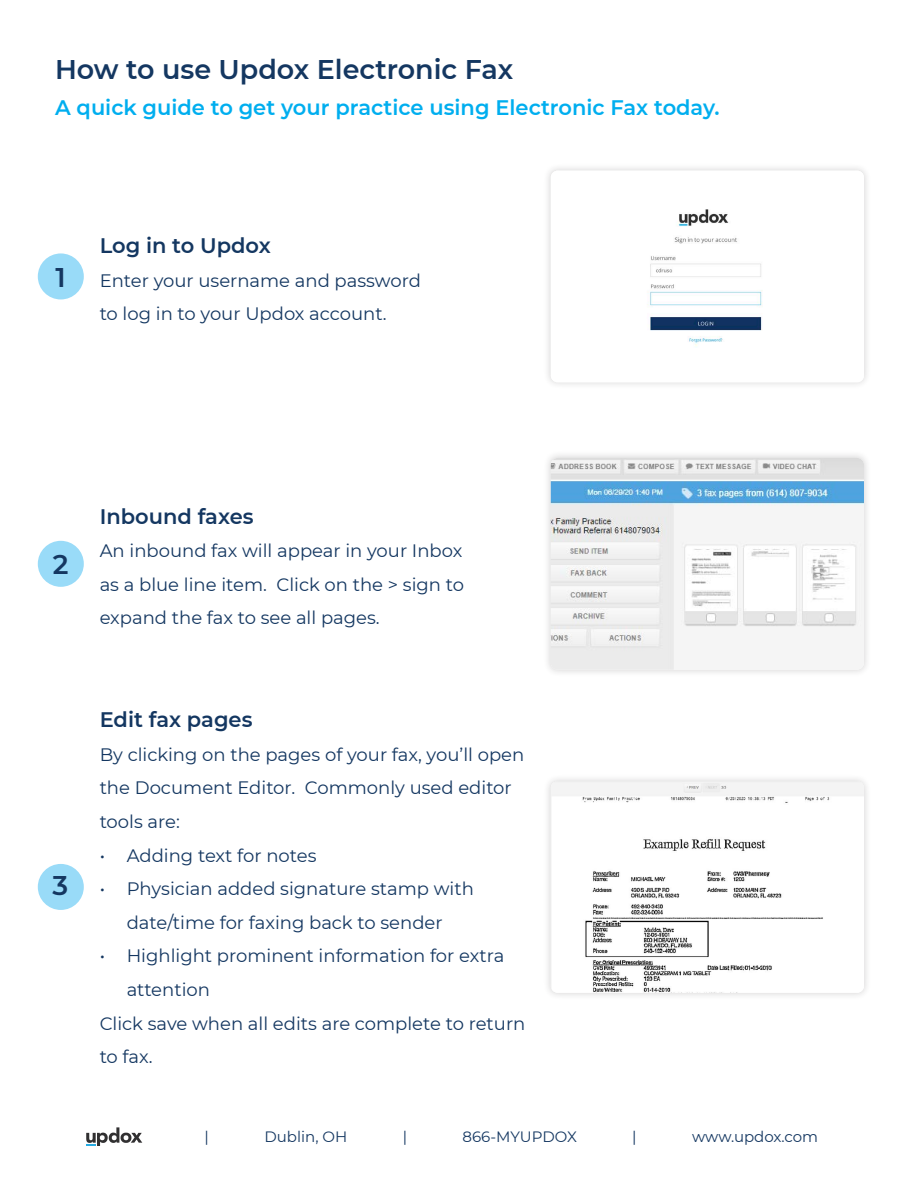
<style>
.page{position:relative;width:918px;height:1188px;background:#fff}
.page>*{position:absolute;margin:0;border:0;box-sizing:border-box;transform-origin:0 0}
.t1{font:600 27px "Montserrat";color:#143761}
.t2{font:600 21px "Montserrat";color:#00aeef}
.t3{font:600 21px "Montserrat";color:#143761}
.t4{font:18px/33.6px "Montserrat";color:#143761}
.t5{font:15px "Montserrat";color:#143761}
</style>
<div class="page">
<div style="left:38px;top:253px;width:46px;height:46px;background:#99dbf8;border-radius:50%"></div>
<img style="left:650px;top:209px;width:112px;height:134px">
<div style="left:38px;top:864px;width:46px;height:46px;background:#99dbf8;border-radius:50%"></div>
<div style="left:543px;top:773px;width:329px;height:228px;background:#231f20;opacity:.2"></div>
<img style="left:551px;top:781px;width:313px;height:212px">
<div style="left:38px;top:541px;width:46px;height:46px;background:#99dbf8;border-radius:50%"></div>
<div style="left:543px;top:450px;width:329px;height:227px;background:#231f20;opacity:.2"></div>
<img style="left:551px;top:458px;width:313px;height:212px">
<svg style="left:86px;top:1127px;width:56px;height:19px"></svg>
<p class="t1" style="left:55px;top:50px;width:460px">How to use Updox Electronic Fax</p>
<p class="t2" style="left:55px;top:93px;width:666px">A quick guide to get your practice using Electronic Fax today.</p>
<p class="t1" style="left:56px;top:258px;width:12px">1</p>
<p class="t3" style="left:100px;top:231px;width:173px">Log in to Updox</p>
<p class="t4" style="left:100px;top:263px;width:323px">Enter your username and password to log in to your Updox account.</p>
<p class="t1" style="left:53px;top:545px;width:17px">2</p>
<p class="t3" style="left:100px;top:501px;width:155px">Inbound faxes</p>
<p class="t4" style="left:100px;top:533px;width:366px;text-align:justify">An inbound fax will appear in your Inbox as a blue line item. Click on the &gt; sign to expand the fax to see all pages.</p>
<p class="t1" style="left:53px;top:867px;width:17px">3</p>
<p class="t3" style="left:100px;top:705px;width:154px">Edit fax pages</p>
<p class="t4" style="left:100px;top:737px;width:426px">By clicking on the pages of your fax, you’ll open the Document Editor. Commonly used editor tools are:</p>
<p class="t4" style="left:100px;top:838px;width:218px">• Adding text for notes</p>
<p class="t4" style="left:100px;top:871px;width:376px;text-align:center">• Physician added signature stamp with date/time for faxing back to sender</p>
<p class="t4" style="left:127px;top:939px;width:379px;text-indent:-27px">• Highlight prominent information for extra attention</p>
<p class="t4" style="left:100px;top:1006px;width:427px">Click save when all edits are complete to return to fax.</p>
<p class="t5" style="left:205px;top:1126px;width:6px">|</p>
<p class="t5" style="left:265px;top:1126px;width:84px">Dublin, OH</p>
<p class="t5" style="left:403px;top:1126px;width:6px">|</p>
<p class="t5" style="left:463px;top:1126px;width:116px">866-MYUPDOX</p>
<p class="t5" style="left:632px;top:1126px;width:6px">|</p>
<p class="t5" style="left:692px;top:1126px;width:127px">www.updox.com</p>
</div>
